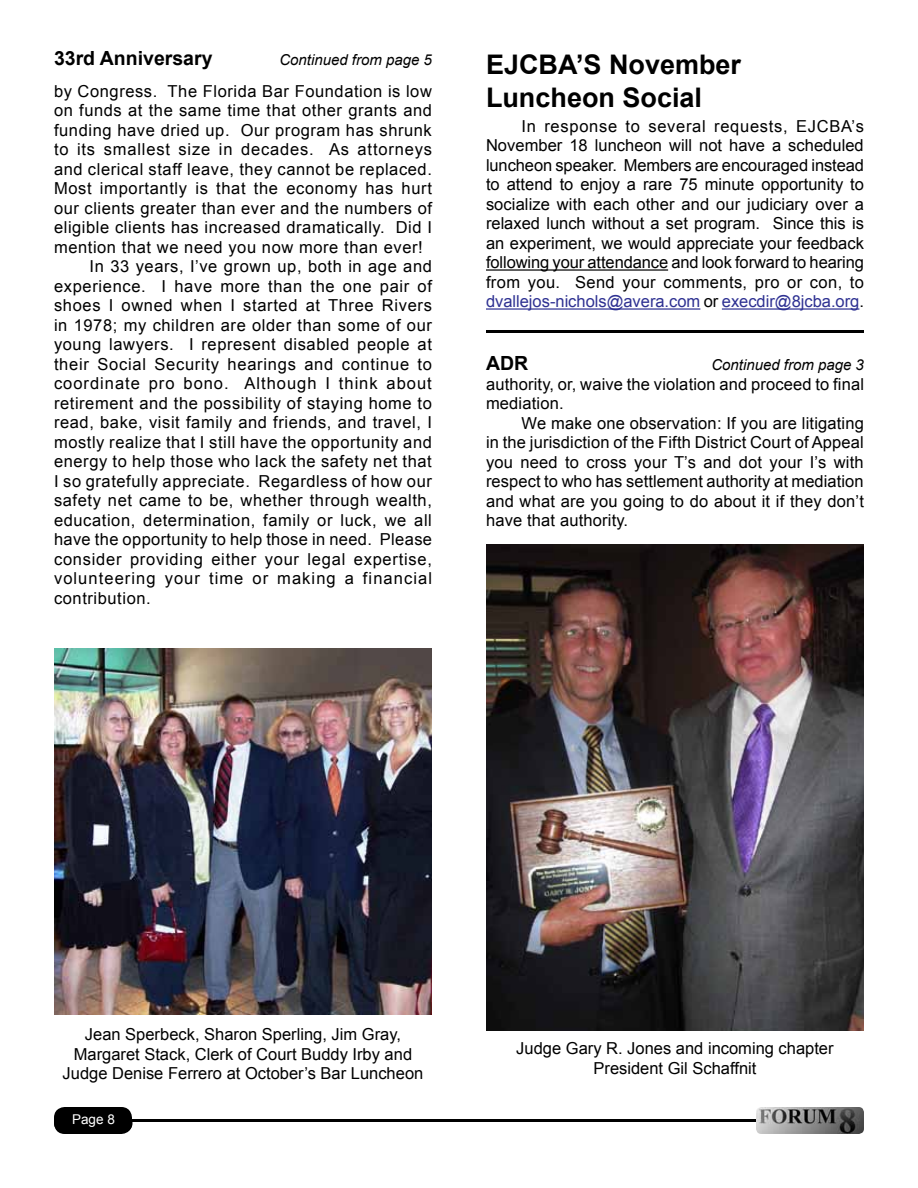
<style>
.page{position:relative;width:918px;height:1188px;background:#fff}
.page>*{position:absolute;margin:0;border:0;box-sizing:border-box;transform-origin:0 0}
.t1{font:700 27px/32.4px "Arial";color:#000}
.t2{font:700 19.5px "Arial";color:#000}
.t3{font:16.5px/19.5px "Arial";letter-spacing:.035em;color:#000;text-align:justify}
.t4{font:16.5px/19.8px "Arial";color:#000;text-align:center}
.t5{font:16.5px/19.5px "Arial";letter-spacing:.01em;color:#000}
.t6{font:16.5px "Arial";letter-spacing:.065em;color:#000}
.t7{font:16.5px "Arial";letter-spacing:.06em;color:#000}
.t8{font:italic 15px "Arial";color:#000}
.t9{font:13.5px "Arial";color:#fff}
.s1{color:#2e3192}
</style>
<div class="page">
<hr style="left:81px;top:1119px;width:736px;height:3px;background:#000">
<div style="left:54px;top:1107px;width:78px;height:27px;background:#000;border-radius:11px"></div>
<div style="left:54px;top:1114px;width:79px;height:18px;background:#000;border-radius:9px"></div>
<hr style="left:486px;top:269px;width:182px;height:2px;background:#000">
<hr style="left:486px;top:308px;width:214px;height:2px;background:#2e3192">
<hr style="left:722px;top:308px;width:137px;height:2px;background:#2e3192">
<hr style="left:486px;top:330px;width:378px;height:3px;background:#000">
<img style="left:486px;top:544px;width:378px;height:486px">
<img style="left:54px;top:648px;width:378px;height:367px">
<img style="left:756px;top:1107px;width:108px;height:27px">
<p class="t2" style="left:54px;top:46px;width:160px">33rd Anniversary</p>
<p class="t8" style="left:279px;top:50px;width:154px">Continued from page 5</p>
<p class="t3" style="left:54px;top:81px;width:379px">by Congress. The Florida Bar Foundation is low</p>
<p class="t3" style="left:54px;top:101px;width:380px">on funds at the same time that other grants and</p>
<p class="t3" style="left:54px;top:120px;width:379px">funding have dried up. Our program has shrunk</p>
<p class="t3" style="left:54px;top:140px;width:380px">to its smallest size in decades. As attorneys</p>
<p class="t3" style="left:54px;top:159px;width:379px">and clerical staff leave, they cannot be replaced.</p>
<p class="t3" style="left:54px;top:179px;width:379px">Most importantly is that the economy has hurt</p>
<p class="t3" style="left:54px;top:198px;width:379px">our clients greater than ever and the numbers of</p>
<p class="t3" style="left:54px;top:218px;width:379px">eligible clients has increased dramatically. Did I</p>
<p class="t3" style="left:54px;top:237px;width:370px">mention that we need you now more than ever!</p>
<p class="t3" style="left:90px;top:257px;width:344px">In 33 years, I’ve grown up, both in age and</p>
<p class="t3" style="left:54px;top:276px;width:380px">experience. I have more than the one pair of</p>
<p class="t3" style="left:54px;top:296px;width:379px">shoes I owned when I started at Three Rivers</p>
<p class="t3" style="left:54px;top:315px;width:379px">in 1978; my children are older than some of our</p>
<p class="t3" style="left:54px;top:335px;width:379px">young lawyers. I represent disabled people at</p>
<p class="t3" style="left:54px;top:354px;width:380px">their Social Security hearings and continue to</p>
<p class="t7" style="left:54px;top:373px;width:379px">coordinate pro bono. Although I think about</p>
<p class="t3" style="left:54px;top:393px;width:379px">retirement and the possibility of staying home to</p>
<p class="t3" style="left:54px;top:413px;width:379px">read, bake, visit family and friends, and travel, I</p>
<p class="t3" style="left:54px;top:432px;width:379px">mostly realize that I still have the opportunity and</p>
<p class="t3" style="left:54px;top:452px;width:379px">energy to help those who lack the safety net that</p>
<p class="t3" style="left:54px;top:471px;width:379px">I so gratefully appreciate. Regardless of how our</p>
<p class="t3" style="left:54px;top:491px;width:379px">safety net came to be, whether through wealth,</p>
<p class="t3" style="left:54px;top:510px;width:379px">education, determination, family or luck, we all</p>
<p class="t3" style="left:54px;top:530px;width:380px">have the opportunity to help those in need. Please</p>
<p class="t3" style="left:54px;top:549px;width:380px">consider providing either your legal expertise,</p>
<p class="t6" style="left:54px;top:568px;width:380px">volunteering your time or making a financial</p>
<p class="t3" style="left:54px;top:588px;width:98px">contribution.</p>
<h1 class="t1" style="left:486px;top:50px;width:257px">EJCBA’S November<br>Luncheon Social</h1>
<p class="t3" style="left:486px;top:116px;width:380px;text-indent:36px">In response to several requests, EJCBA’s November 18 luncheon will not have a scheduled luncheon speaker. Members are encouraged instead to attend to enjoy a rare 75 minute opportunity to socialize with each other and our judiciary over a relaxed lunch without a set program. Since this is an experiment, we would appreciate your feedback following your attendance and look forward to hearing from you. Send your comments, pro or con, to <span class="s1">dvallejos-nichols@avera.com</span> or <span class="s1">execdir@8jcba.org</span>.</p>
<p class="t2" style="left:486px;top:350px;width:44px">ADR</p>
<p class="t8" style="left:711px;top:355px;width:154px">Continued from page 3</p>
<p class="t5" style="left:486px;top:375px;width:380px">authority, or, waive the violation and proceed to final mediation.</p>
<p class="t3" style="left:486px;top:414px;width:379px;text-indent:36px">We make one observation: If you are litigating in the jurisdiction of the Fifth District Court of Appeal you need to cross your T’s and dot your I’s with respect to who has settlement authority at mediation and what are you going to do about it if they don’t have that authority.</p>
<p class="t4" style="left:63px;top:1024px;width:362px">Jean Sperbeck, Sharon Sperling, Jim Gray,<br>Margaret Stack, Clerk of Court Buddy Irby and<br>Judge Denise Ferrero at October’s Bar Luncheon</p>
<p class="t9" style="left:72px;top:1110px;width:44px">Page 8</p>
<p class="t4" style="left:516px;top:1039px;width:319px">Judge Gary R. Jones and incoming chapter<br>President Gil Schaffnit</p>
</div>
